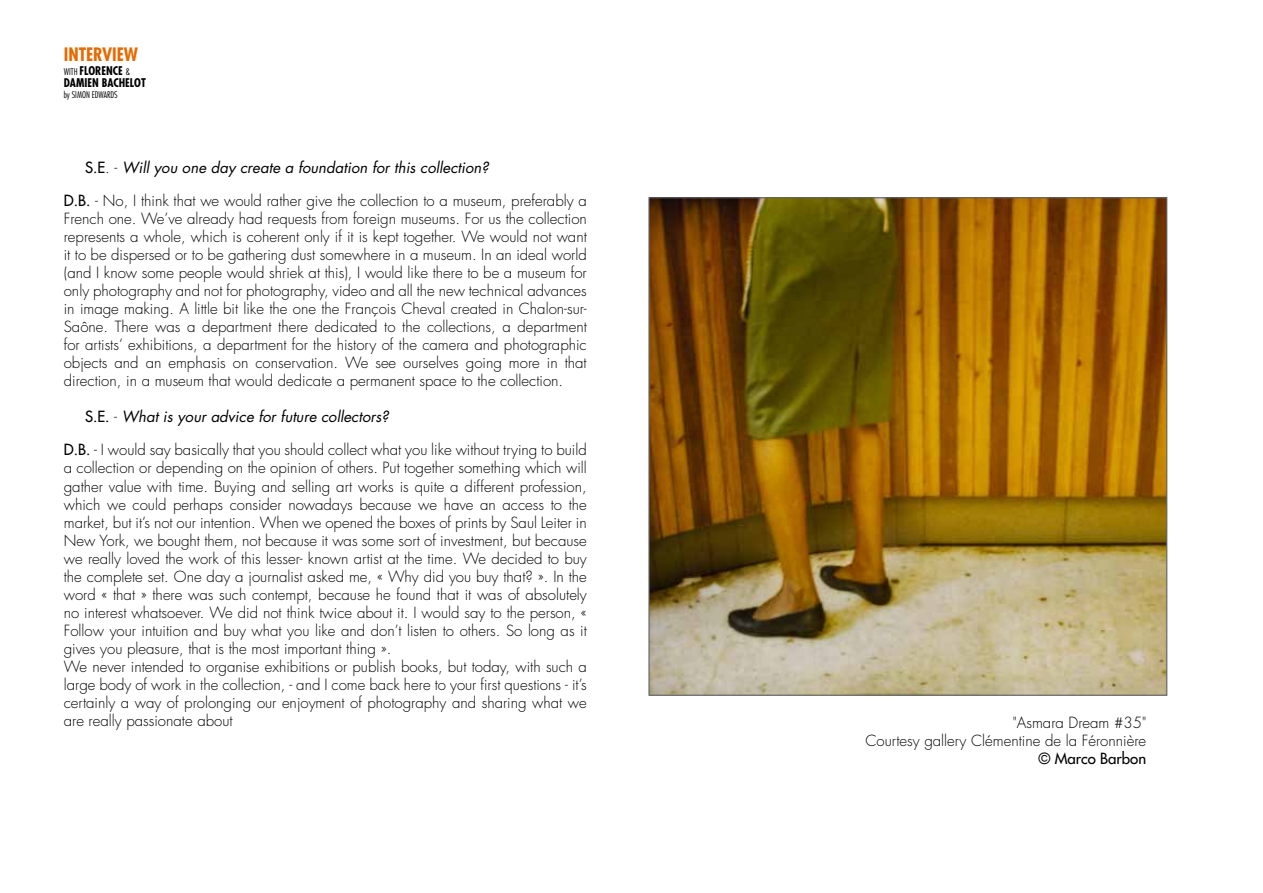
<style>
.page{position:relative;width:1263px;height:893px;background:#fff}
.page>*{position:absolute;margin:0;border:0;box-sizing:border-box;transform-origin:0 0}
.t1{font:700 condensed 18px "Futura";color:#e76a00}
.t2{font:300 15px/18px "Futura";color:#000;text-align:justify}
.t3{font:italic 15px "Futura";color:#000}
.t4{font:15px "Futura";color:#000}
.t5{font:700 condensed 11.7px/11.7px "Futura";color:#000}
.t6{font:300 condensed 9px "Futura";color:#000}
.s1{font-weight:300;font-size:9px}
.s2{font-style:normal}
.s3{font-weight:300;font-style:normal}
.s4{font-weight:400}
</style>
<div class="page">
<img style="left:650px;top:199px;width:515px;height:495px">
<p class="t1" style="left:64px;top:43px;width:76px">INTERVIEW</p>
<p class="t5" style="left:64px;top:65px;width:84px"><span class="s1">WITH</span> FLORENCE <span class="s1">&amp;<br></span>DAMIEN BACHELOT</p>
<p class="t6" style="left:64px;top:89px;width:55px">by SIMON EDWARDS</p>
<p class="t3" style="left:85px;top:158px;width:405px"><span class="s2">S.E</span><span class="s3">. -</span> Will you one day create a foundation for this collection?</p>
<p class="t2" style="left:64px;top:192px;width:525px"><span class="s4">D.B.</span> - No, I think that we would rather give the collection to a museum, preferably a French one. We’ve already had requests from foreign museums. For us the collection represents a whole, which is coherent only if it is kept together. We would not want it to be dispersed or to be gathering dust somewhere in a museum. In an ideal world (and I know some people would shriek at this), I would like there to be a museum for only photography and not for photography, video and all the new technical advances in image making. A little bit like the one the François Cheval created in Chalon-sur-Saône. There was a department there dedicated to the collections, a department for artists’ exhibitions, a department for the history of the camera and photographic objects and an emphasis on conservation. We see ourselves going more in that direction, in a museum that would dedicate a permanent space to the collection.</p>
<p class="t3" style="left:85px;top:407px;width:305px"><span class="s2">S.E.</span> <span class="s3">-</span> What is your advice for future collectors?</p>
<p class="t2" style="left:64px;top:441px;width:525px;text-align:left"><span class="s4">D.B.</span> - I would say basically that you should collect what you like without trying to build a collection or depending on the opinion of others. Put together something which will gather value with time. Buying and selling art works is quite a different profession, which we could perhaps consider nowadays because we have an access to the market, but it’s not our intention. When we opened the boxes of prints by Saul Leiter in New York, we bought them, not because it was some sort of investment, but because we really loved the work of this lesser- known artist at the time. We decided to buy the complete set. One day a journalist asked me, « Why did you buy that? ». In the word « that » there was such contempt, because he found that it was of absolutely no interest whatsoever. We did not think twice about it. I would say to the person, « Follow your intuition and buy what you like and don’t listen to others. So long as it gives you pleasure, that is the most important thing ».<br>We never intended to organise exhibitions or publish books, but today, with such a large body of work in the collection, - and I come back here to your first questions - it’s certainly a way of prolonging our enjoyment of photography and sharing what we are really passionate about</p>
<p class="t2" style="left:865px;top:714px;width:282px;text-align:right">"Asmara Dream #35"<br>Courtesy gallery Clémentine de la Féronnière</p>
<p class="t4" style="left:1038px;top:749px;width:109px">© Marco Barbon</p>
</div>
